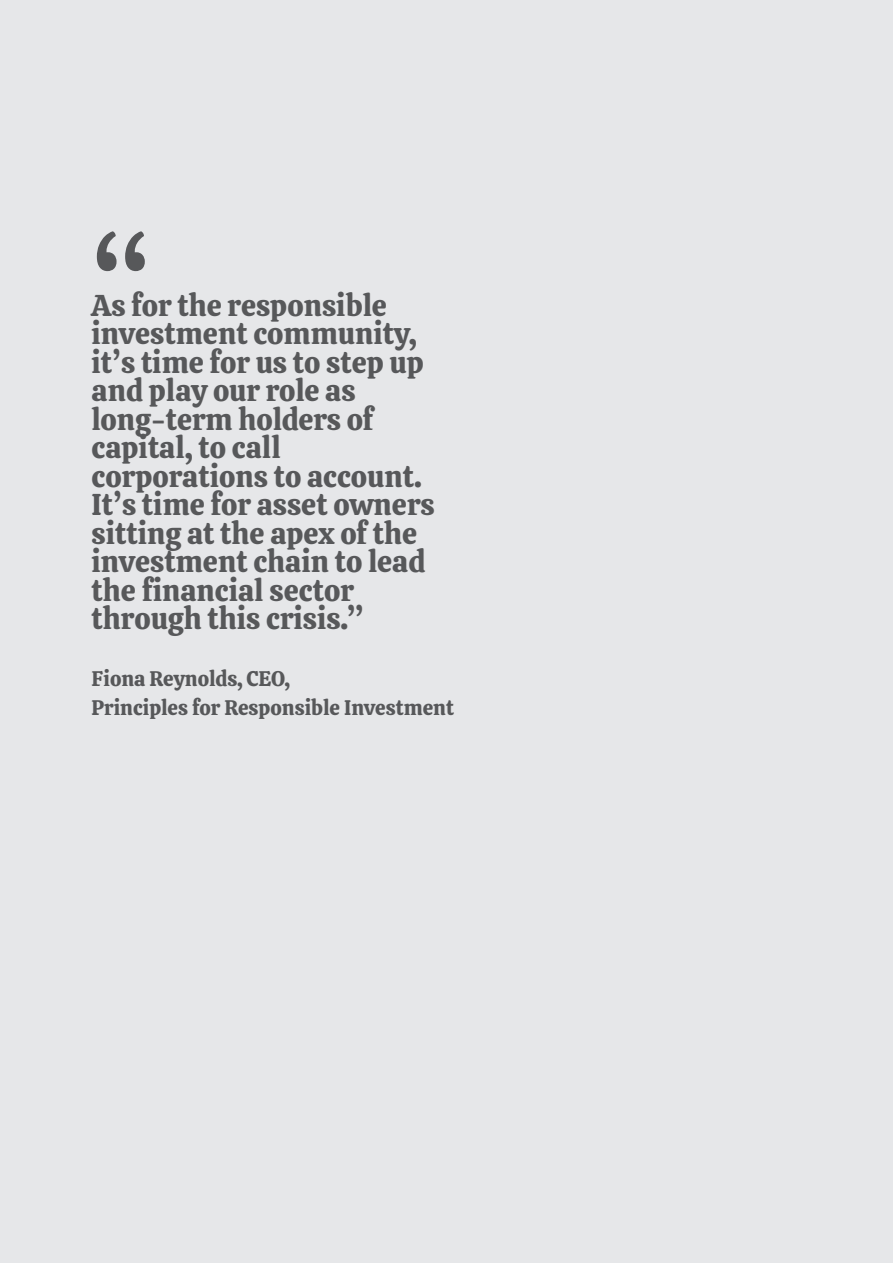
<style>
.page{position:relative;width:893px;height:1263px;background:#e6e7e9}
.page>*{position:absolute;margin:0;border:0;box-sizing:border-box;transform-origin:0 0}
.t1{font:104.7px "Calistoga";color:#57585a}
.t2{font:30px/28.5px "Calistoga";color:#57585a}
.t3{font:21px/28.5px "Calistoga";color:#57585a}
</style>
<div class="page">
<h1 class="t1" style="left:92px;top:211px;width:60px">“</h1>
<p class="t2" style="left:92px;top:291px;width:345px">As for the responsible investment community, it’s time for us to step up and play our role as long-term holders of capital, to call corporations to account.<br>It’s time for asset owners sitting at the apex of the investment chain to lead the financial sector through this crisis.”</p>
<p class="t3" style="left:92px;top:665px;width:364px">Fiona Reynolds, CEO,<br>Principles for Responsible Investment</p>
</div>
